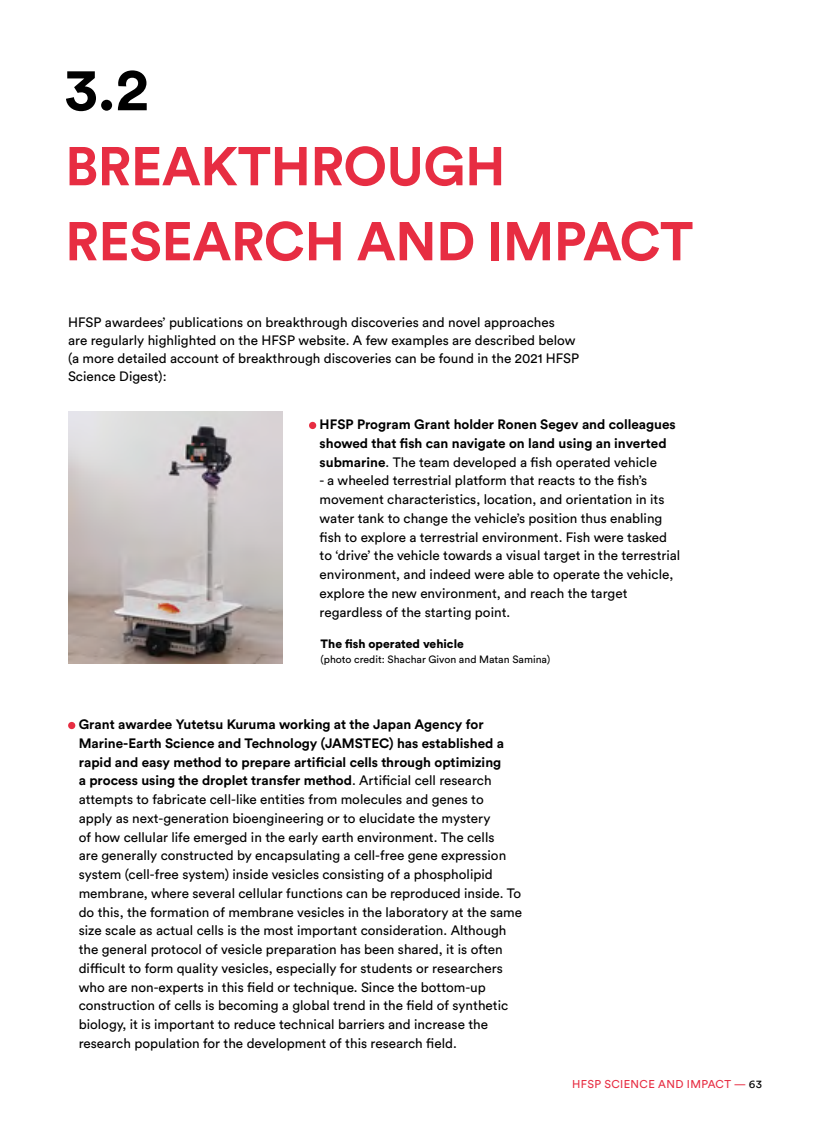
<style>
.page{position:relative;width:830px;height:1127px;background:#fff}
.page>*{position:absolute;margin:0;border:0;box-sizing:border-box;transform-origin:0 0}
.t1{font:700 60px "Circular Std";color:#000}
.t2{font:700 54px/75px "Circular Std";letter-spacing:-.01em;color:#e72d42}
.t3{font:13.5px/18.8px "Circular Std";color:#000}
.t4{font:700 13.5px/18.8px "Circular Std";color:#000}
.t5{font:900 12px "Circular Std";color:#000}
.t6{font:11.25px "Circular Std";letter-spacing:.03em;color:#e72d42}
.t7{font:10.5px "Circular Std";color:#000}
.s1{font-weight:400}
.s2{font-weight:700}
.s3{color:#000}
</style>
<div class="page">
<div style="left:309px;top:422px;width:7px;height:7px;background:#e72d42;border-radius:50%"></div>
<div style="left:68px;top:722px;width:7px;height:7px;background:#e72d42;border-radius:50%"></div>
<img style="left:68px;top:412px;width:214px;height:252px">
<h1 class="t1" style="left:65px;top:50px;width:85px">3.2</h1>
<h2 class="t2" style="left:65px;top:128px;width:629px">BREAKTHROUGH<br>RESEARCH AND IMPACT</h2>
<p class="t3" style="left:68px;top:314px;width:512px;line-height:18px">HFSP awardees’ publications on breakthrough discoveries and novel approaches<br>are regularly highlighted on the HFSP website. A few examples are described below (a more detailed account of breakthrough discoveries can be found in the 2021 HFSP Science Digest):</p>
<p class="t4" style="left:319px;top:415px;width:357px">HFSP Program Grant holder Ronen Segev and colleagues showed that fish can navigate on land using an inverted submarine<span class="s1">. The team developed a fish operated vehicle</span></p>
<p class="t3" style="left:319px;top:471px;width:362px">- a wheeled terrestrial platform that reacts to the fish’s movement characteristics, location, and orientation in its water tank to change the vehicle’s position thus enabling fish to explore a terrestrial environment. Fish were tasked to ‘drive’ the vehicle towards a visual target in the terrestrial environment, and indeed were able to operate the vehicle, explore the new environment, and reach the target regardless of the starting point.</p>
<p class="t5" style="left:320px;top:635px;width:145px">The fish operated vehicle</p>
<p class="t7" style="left:320px;top:653px;width:231px">(photo credit: Shachar Givon and Matan Samina)</p>
<p class="t3" style="left:79px;top:715px;width:444px"><span class="s2">Grant awardee Yutetsu Kuruma working at the Japan Agency for Marine-Earth Science and Technology (JAMSTEC) has established a rapid and easy method to prepare artificial cells through optimizing<br>a process using the droplet transfer method</span>. Artificial cell research attempts to fabricate cell-like entities from molecules and genes to<br>apply as next-generation bioengineering or to elucidate the mystery<br>of how cellular life emerged in the early earth environment. The cells<br>are generally constructed by encapsulating a cell-free gene expression system (cell-free system) inside vesicles consisting of a phospholipid membrane, where several cellular functions can be reproduced inside. To do this, the formation of membrane vesicles in the laboratory at the same size scale as actual cells is the most important consideration. Although the general protocol of vesicle preparation has been shared, it is often difficult to form quality vesicles, especially for students or researchers who are non-experts in this field or technique. Since the bottom-up construction of cells is becoming a global trend in the field of synthetic biology, it is important to reduce technical barriers and increase the research population for the development of this research field.</p>
<p class="t6" style="left:572px;top:1077px;width:191px">HFSP SCIENCE AND IMPACT — <span class="s3">63</span></p>
</div>
